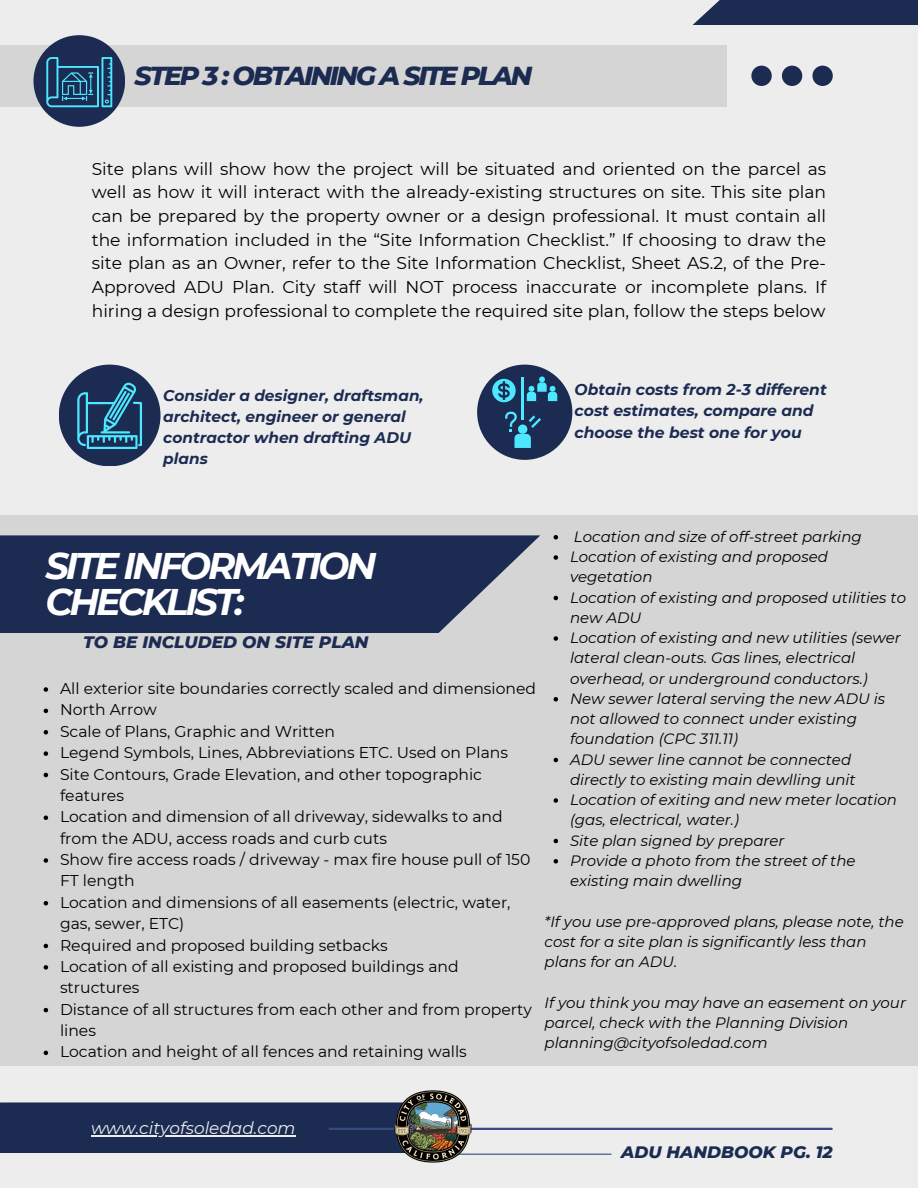
<style>
.page{position:relative;width:918px;height:1188px;background:#ededed}
.page>*{position:absolute;margin:0;border:0;box-sizing:border-box;transform-origin:0 0}
.t1{font:italic 700 37.05px/36px "Montserrat";letter-spacing:-.085em;color:#fff}
.t2{font:italic 800 26.55px "Montserrat";letter-spacing:-.085em;color:#1c2b52}
.t3{font:17.1px/23.7px "Montserrat";color:#000;text-align:justify}
.t4{font:italic 800 16.95px "Montserrat";color:#1c2b52}
.t5{font:italic 16.95px "Montserrat";color:#ededed}
.t6{font:15.6px/21.3px "Montserrat";color:#000}
.t7{font:italic 700 15.6px/21.5px "Montserrat";color:#1c2b52}
.t8{font:italic 700 15.45px/21.1px "Montserrat";color:#1c2b52}
.t9{font:italic 15px/20.2px "Montserrat";color:#000}
</style>
<div class="page">
<div style="left:0;top:1102px;width:393px;height:51px;background:#1c2b52"></div>
<div style="left:692px;top:0;width:226px;height:25px;background:#1c2b52"></div>
<hr style="left:91px;top:1135px;width:205px;height:1px;background:#ededed">
<hr style="left:330px;top:1128px;width:502px;height:2px;background:#374b80">
<hr style="left:435px;top:1154px;width:176px;height:1px;background:#374b80">
<svg style="left:751px;top:66px;width:81px;height:20px"></svg>
<div style="left:0;top:45px;width:727px;height:62px;background:#d5d5d5"></div>
<div style="left:33px;top:35px;width:92px;height:92px;background:#1c2b52;border-radius:50%"></div>
<img style="left:393px;top:1090px;width:84px;height:73px">
<div style="left:0;top:515px;width:918px;height:550px;background:#d5d5d5"></div>
<div style="left:0;top:535px;width:540px;height:98px;background:#1c2b52"></div>
<div style="left:477px;top:365px;width:95px;height:95px;background:#1c2b52;border-radius:50%"></div>
<div style="left:59px;top:365px;width:102px;height:101px;background:#1c2b52;border-radius:50%"></div>
<hr style="left:522px;top:378px;width:2px;height:42px;background:#4be8ff">
<svg style="left:505px;top:412px;width:36px;height:36px"></svg>
<svg style="left:492px;top:379px;width:24px;height:23px"></svg>
<svg style="left:527px;top:377px;width:30px;height:24px"></svg>
<svg style="left:77px;top:382px;width:65px;height:67px"></svg>
<svg style="left:46px;top:57px;width:66px;height:50px"></svg>
<svg style="left:44px;top:687px;width:4px;height:5px"></svg>
<svg style="left:44px;top:709px;width:4px;height:4px"></svg>
<svg style="left:44px;top:730px;width:4px;height:5px"></svg>
<svg style="left:44px;top:751px;width:4px;height:5px"></svg>
<svg style="left:44px;top:773px;width:4px;height:4px"></svg>
<svg style="left:44px;top:816px;width:4px;height:4px"></svg>
<svg style="left:44px;top:858px;width:4px;height:5px"></svg>
<svg style="left:44px;top:901px;width:4px;height:5px"></svg>
<svg style="left:44px;top:944px;width:4px;height:4px"></svg>
<svg style="left:44px;top:965px;width:4px;height:5px"></svg>
<svg style="left:44px;top:1008px;width:4px;height:4px"></svg>
<svg style="left:44px;top:1051px;width:4px;height:4px"></svg>
<svg style="left:554px;top:535px;width:4px;height:5px"></svg>
<svg style="left:554px;top:555px;width:4px;height:5px"></svg>
<svg style="left:554px;top:596px;width:4px;height:4px"></svg>
<svg style="left:554px;top:636px;width:4px;height:5px"></svg>
<svg style="left:554px;top:697px;width:4px;height:5px"></svg>
<svg style="left:554px;top:758px;width:4px;height:4px"></svg>
<svg style="left:554px;top:798px;width:4px;height:5px"></svg>
<svg style="left:554px;top:839px;width:4px;height:4px"></svg>
<svg style="left:554px;top:859px;width:4px;height:5px"></svg>
<h2 class="t2" style="left:135px;top:59px;width:399px">STEP 3 : OBTAINING A SITE PLAN</h2>
<p class="t3" style="left:92px;top:157px;width:736px">Site plans will show how the project will be situated and oriented on the parcel as well as how it will interact with the already-existing structures on site. This site plan can be prepared by the property owner or a design professional. It must contain all the information included in the “Site Information Checklist.” If choosing to draw the site plan as an Owner, refer to the Site Information Checklist, Sheet AS.2, of the Pre-Approved ADU Plan. City staff will NOT process inaccurate or incomplete plans. If hiring a design professional to complete the required site plan, follow the steps below</p>
<p class="t8" style="left:163px;top:385px;width:262px">Consider a designer, draftsman, architect, engineer or general contractor when drafting ADU plans</p>
<p class="t7" style="left:575px;top:379px;width:254px">Obtain costs from 2-3 different cost estimates, compare and choose the best one for you</p>
<h1 class="t1" style="left:45px;top:547px;width:332px">SITE INFORMATION<br>CHECKLIST:</h1>
<p class="t4" style="left:83px;top:631px;width:287px">TO BE INCLUDED ON SITE PLAN</p>
<p class="t6" style="left:60px;top:678px;width:478px">All exterior site boundaries correctly scaled and dimensioned North Arrow<br>Scale of Plans, Graphic and Written<br>Legend Symbols, Lines, Abbreviations ETC. Used on Plans Site Contours, Grade Elevation, and other topographic features<br>Location and dimension of all driveway, sidewalks to and from the ADU, access roads and curb cuts<br>Show fire access roads / driveway - max fire house pull of 150<br>FT length<br>Location and dimensions of all easements (electric, water, gas, sewer, ETC)<br>Required and proposed building setbacks<br>Location of all existing and proposed buildings and structures<br>Distance of all structures from each other and from property lines<br>Location and height of all fences and retaining walls</p>
<p class="t9" style="left:570px;top:526px;width:338px">Location and size of off-street parking Location of existing and proposed vegetation<br>Location of existing and proposed utilities to new ADU<br>Location of existing and new utilities (sewer lateral clean-outs. Gas lines, electrical overhead, or underground conductors.)<br>New sewer lateral serving the new ADU is not allowed to connect under existing foundation (CPC 311.11)<br>ADU sewer line cannot be connected directly to existing main dewlling unit Location of exiting and new meter location (gas, electrical, water.)<br>Site plan signed by preparer<br>Provide a photo from the street of the existing main dwelling</p>
<p class="t9" style="left:545px;top:911px;width:361px">*If you use pre-approved plans, please note, the cost for a site plan is significantly less than plans for an ADU.</p>
<p class="t9" style="left:545px;top:992px;width:363px">If you think you may have an easement on your parcel, check with the Planning Division planning@cityofsoledad.com</p>
<p class="t5" style="left:91px;top:1118px;width:206px">www.cityofsoledad.com</p>
<p class="t4" style="left:621px;top:1141px;width:213px">ADU HANDBOOK PG. 12</p>
</div>
